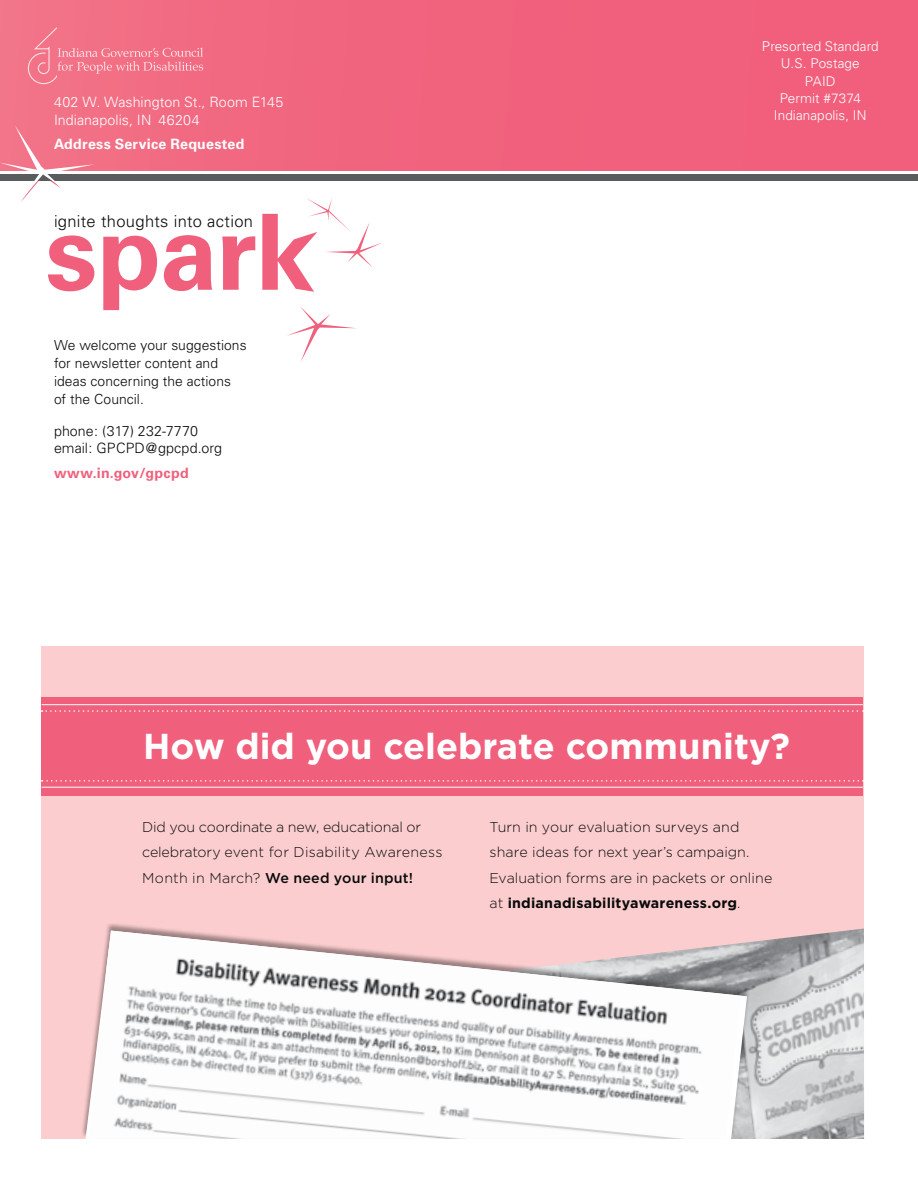
<style>
.page{position:relative;width:918px;height:1188px;background:#fff}
.page>*{position:absolute;margin:0;border:0;box-sizing:border-box;transform-origin:0 0}
.t1{font:700 36px "Gotham";color:#fff}
.t2{font:300 16.5px "Univers";letter-spacing:.02em;color:#0a0a0b}
.t3{font:300 14.25px/25.5px "Gotham";color:#0a0a0b}
.t4{font:300 14.25px/18px "Univers";letter-spacing:.005em;color:#fff}
.t5{font:300 14.25px/18px "Univers";letter-spacing:.01em;color:#0a0a0b}
.t6{font:700 14.25px "Univers";letter-spacing:.02em;color:#fff}
.t7{font:700 14.25px "Univers";letter-spacing:.02em;color:#f0607c}
.t8{font:300 13.8px/18px "Univers";letter-spacing:.005em;color:#0a0a0b}
.t9{font:300 13.5px/17.2px "Univers";letter-spacing:.005em;color:#fff;text-align:center}
.s1{font-weight:500}
.s2{font-weight:700}
</style>
<div class="page">
<div style="left:0;top:0;width:918px;height:171px;background:linear-gradient(to right,#f26f85,#f15b79)"></div>
<svg style="left:28px;top:27px;width:175px;height:57px;background:#f2778c"></svg>
<div style="left:0;top:174px;width:918px;height:7px;background:#5a5b5d"></div>
<svg style="left:0;top:125px;width:382px;height:236px"></svg>
<div style="left:41px;top:646px;width:823px;height:493px;background:#fbcdce"></div>
<div style="left:42px;top:698px;width:821px;height:98px;background:#f0607c"></div>
<hr style="left:42px;top:704px;width:821px;height:1px;background:#fff">
<svg style="left:42px;top:710px;width:822px;height:2px"></svg>
<hr style="left:42px;top:787px;width:821px;height:1px;background:#fff">
<svg style="left:42px;top:780px;width:822px;height:2px"></svg>
<img style="left:747px;top:929px;width:117px;height:210px">
<div style="left:81px;top:923px;width:669px;height:214px;background:#0a0a0b;opacity:.4"></div>
<img style="left:89px;top:931px;width:651px;height:208px">
<p class="t4" style="left:54px;top:93px;width:231px">402 W. Washington St., Room E145<br>Indianapolis, IN 46204</p>
<p class="t6" style="left:54px;top:136px;width:192px">Address Service Requested</p>
<p class="t2" style="left:54px;top:211px;width:201px">ignite thoughts into action</p>
<p class="t8" style="left:54px;top:336px;width:194px">We welcome your suggestions for newsletter content and ideas concerning the actions of the Council.</p>
<p class="t5" style="left:54px;top:421px;width:170px">phone: (317) 232-7770 email: GPCPD@gpcpd.org</p>
<p class="t7" style="left:54px;top:465px;width:136px">www.in.gov/gpcpd</p>
<p class="t9" style="left:762px;top:38px;width:118px">Presorted Standard<br>U .S. Postage<br>PAID<br>Permit #7374<br>Indianapolis, IN</p>
<h1 class="t1" style="left:143px;top:723px;width:649px">How did you celebrate community?</h1>
<p class="t3" style="left:142px;top:813px;width:302px">Did you coordinate a new, educational or celebratory event for Disability Awareness<br>Month in March? <span class="s1">We need your input!</span></p>
<p class="t3" style="left:490px;top:813px;width:284px">Turn in your evaluation surveys and share ideas for next year’s campaign.<br>Evaluation forms are in packets or online at <span class="s2">indianadisabilityawareness.org</span>.</p>
</div>
